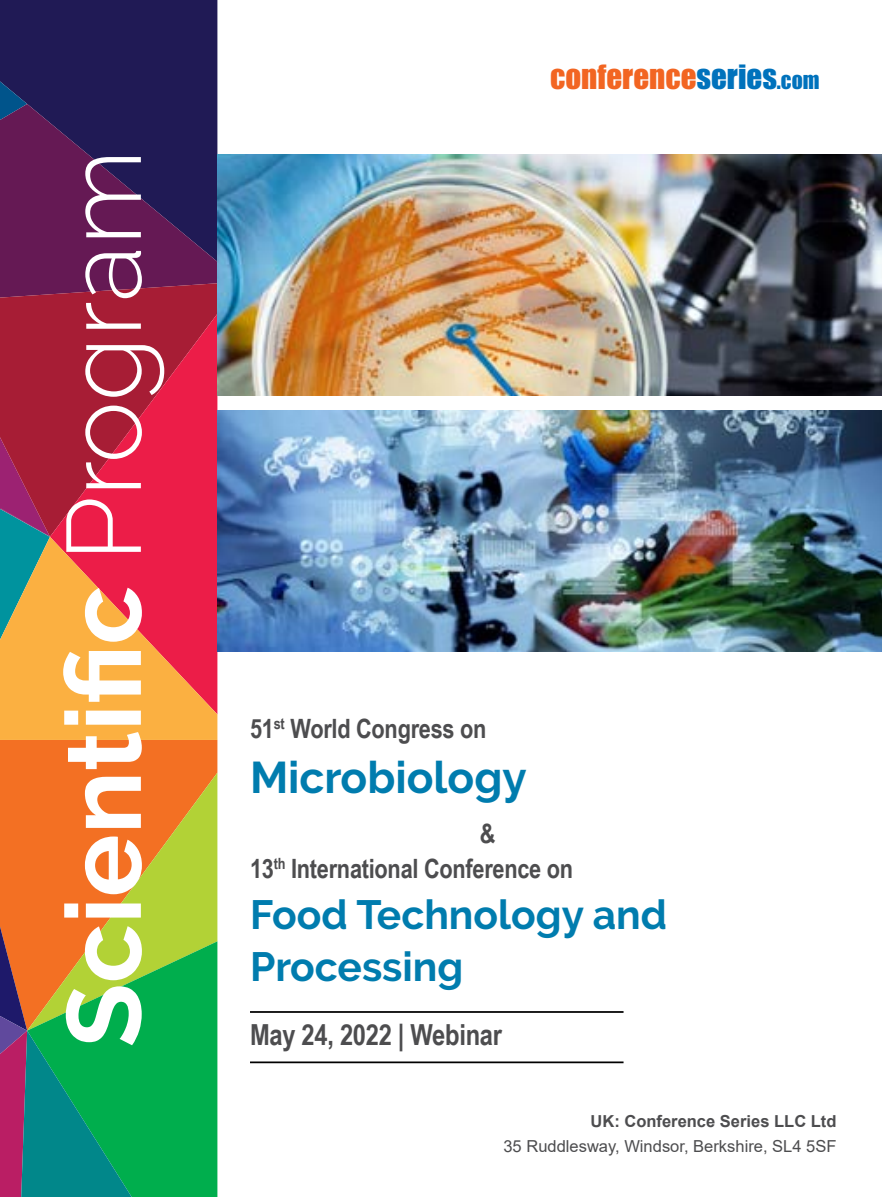
<style>
.page{position:relative;width:882px;height:1197px;background:#fff}
.page>*{position:absolute;margin:0;border:0;box-sizing:border-box;transform-origin:0 0}
.t1{font:700 105px "Raleway";color:#fff}
.t2{font:700 44.27px "Raleway";color:#007cae}
.t3{font:700 40.77px/51.4px "Raleway";color:#007cae}
.t4{font:30.97px "Impact";color:#f26522}
.t5{font:700 29.05px "Arial Narrow";letter-spacing:-.01em;color:#4d4d4f}
.t6{font:700 26.6px "Arial Narrow";letter-spacing:-.01em;color:#4d4d4f}
.t7{font:16.45px "Arial";color:#4d4d4f}
.t8{font:700 16.45px "Arial";color:#4d4d4f}
.s1{font-weight:300}
.s2{color:#0072bc}
.s3{font-size:21.7px;color:#0072bc}
</style>
<div class="page">
<div style="left:0;top:0;width:217px;height:81px;background:#201a55"></div>
<svg style="left:0;top:81px;width:217px;height:202px;background:#451a55"></svg>
<svg style="left:0;top:283px;width:217px;height:154px;background:#9f1d39"></svg>
<svg style="left:50px;top:314px;width:167px;height:223px;background:#c91d3e"></svg>
<svg style="left:0;top:437px;width:50px;height:100px;background:#8c305a"></svg>
<div style="left:0;top:740px;width:217px;height:186px;background:#f37023"></div>
<svg style="left:0;top:537px;width:217px;height:203px;background:#e77d49"></svg>
<svg style="left:27px;top:773px;width:190px;height:168px;background:#dd9029"></svg>
<svg style="left:132px;top:941px;width:85px;height:256px;background:#0eb14b"></svg>
<svg style="left:0;top:926px;width:132px;height:271px;background:#528858"></svg>
<hr style="left:250px;top:1011px;width:374px;height:2px;background:#000">
<hr style="left:250px;top:1061px;width:374px;height:2px;background:#000">
<img style="left:218px;top:154px;width:664px;height:241px">
<img style="left:217px;top:411px;width:665px;height:241px">
<h1 class="t1" style="left:44px;top:1048px;width:900px;rotate:-90deg">Scientific <span class="s1">Program</span></h1>
<p class="t4" style="left:550px;top:53px;width:271px">CONFERENCE<span class="s2">SERIES</span><span class="s3">.COM</span></p>
<p class="t6" style="left:250px;top:709px;width:238px">51<sup>st</sup> World Congress on</p>
<h2 class="t2" style="left:250px;top:752px;width:278px">Microbiology</h2>
<p class="t6" style="left:480px;top:814px;width:17px">&amp;</p>
<p class="t6" style="left:250px;top:849px;width:325px">13<sup>th</sup> International Conference on</p>
<h3 class="t3" style="left:250px;top:890px;width:419px">Food Technology and<br>Processing</h3>
<p class="t5" style="left:250px;top:1013px;width:254px">May 24, 2022 | Webinar</p>
<p class="t8" style="left:590px;top:1109px;width:248px">UK: Conference Series LLC Ltd</p>
<p class="t7" style="left:503px;top:1135px;width:335px">35 Ruddlesway, Windsor, Berkshire, SL4 5SF</p>
</div>
